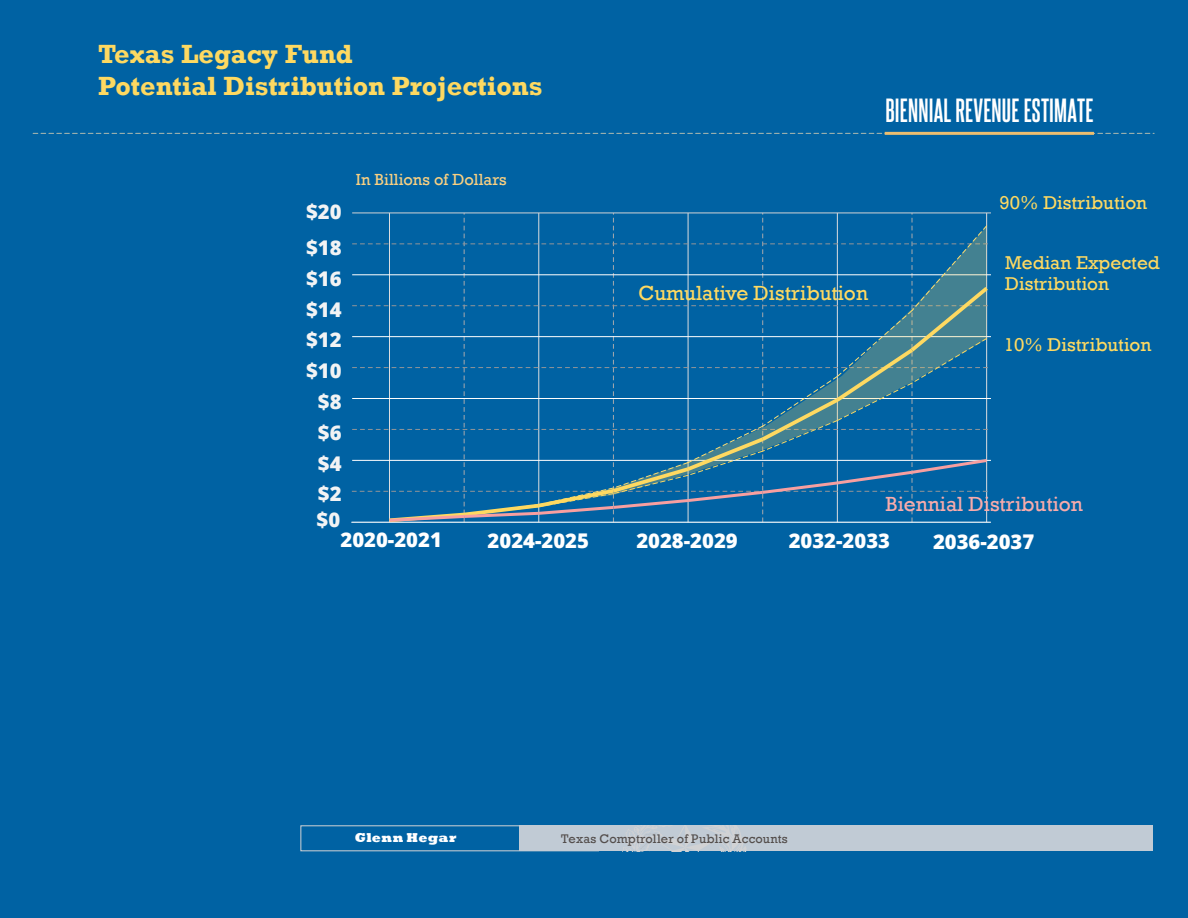
<style>
.page{position:relative;width:1188px;height:918px;background:#0062a3}
.page>*{position:absolute;margin:0;border:0;box-sizing:border-box;transform-origin:0 0}
.t1{font:700 28.5px "Steelfish Rg";letter-spacing:.005em;color:#fff}
.t2{font:700 27px/31.8px "Rockwell";color:#fed961}
.t3{font:21px "Rockwell";color:#fed961}
.t4{font:21px "Rockwell";color:#f8abab}
.t5{font:800 20.25px "Open Sans";color:#fff}
.t6{font:800 20.25px "Open Sans";color:#f2f3f4}
.t7{font:19.05px/21px "Rockwell";color:#fed961}
.t8{font:16.5px "Rockwell";color:#f9d082}
.t9{font:800 13.2px "Rockwell";letter-spacing:.025em;color:#fff}
.t10{font:12.9px "Rockwell";letter-spacing:.015em;color:#544e4c}
</style>
<div class="page">
<div style="left:519px;top:825px;width:634px;height:26px;background:#c1cbd5"></div>
<svg style="left:623px;top:825px;width:123px;height:26px"></svg>
<svg style="left:33px;top:133px;width:1121px;height:1px"></svg>
<hr style="left:885px;top:132px;width:209px;height:3px;background:#ebbe70">
<svg style="left:352px;top:213px;width:639px;height:310px"></svg>
<svg style="left:561px;top:226px;width:426px;height:275px"></svg>
<h2 class="t2" style="left:98px;top:39px;width:446px">Texas Legacy Fund<br>Potential Distribution Projections</h2>
<p class="t6" style="left:306px;top:196px;width:37px">$20</p>
<p class="t6" style="left:306px;top:232px;width:37px">$18</p>
<p class="t6" style="left:306px;top:263px;width:37px">$16</p>
<p class="t6" style="left:306px;top:294px;width:37px">$14</p>
<p class="t6" style="left:306px;top:325px;width:37px">$12</p>
<p class="t6" style="left:306px;top:355px;width:37px">$10</p>
<p class="t6" style="left:318px;top:387px;width:25px">$8</p>
<p class="t6" style="left:318px;top:417px;width:25px">$6</p>
<p class="t6" style="left:318px;top:448px;width:25px">$4</p>
<p class="t6" style="left:318px;top:478px;width:25px">$2</p>
<p class="t6" style="left:317px;top:504px;width:25px">$0</p>
<p class="t8" style="left:356px;top:170px;width:152px">In Billions of Dollars</p>
<h1 class="t1" style="left:885px;top:93px;width:210px">BIENNIAL REVENUE ESTIMATE</h1>
<p class="t3" style="left:638px;top:281px;width:231px">Cumulative Distribution</p>
<p class="t7" style="left:1000px;top:193px;width:149px">90% Distribution</p>
<p class="t7" style="left:1005px;top:253px;width:156px">Median Expected<br>Distribution</p>
<p class="t7" style="left:1004px;top:335px;width:149px">10% Distribution</p>
<p class="t4" style="left:885px;top:492px;width:199px">Biennial Distribution</p>
<p class="t5" style="left:341px;top:525px;width:103px">2020-2021</p>
<p class="t5" style="left:488px;top:525px;width:103px">2024-2025</p>
<p class="t5" style="left:636px;top:525px;width:103px">2028-2029</p>
<p class="t5" style="left:789px;top:525px;width:103px">2032-2033</p>
<p class="t5" style="left:933px;top:526px;width:103px">2036-2037</p>
<p class="t9" style="left:355px;top:830px;width:103px">Glenn Hegar</p>
<p class="t10" style="left:561px;top:831px;width:228px">Texas Comptroller of Public Accounts</p>
</div>
